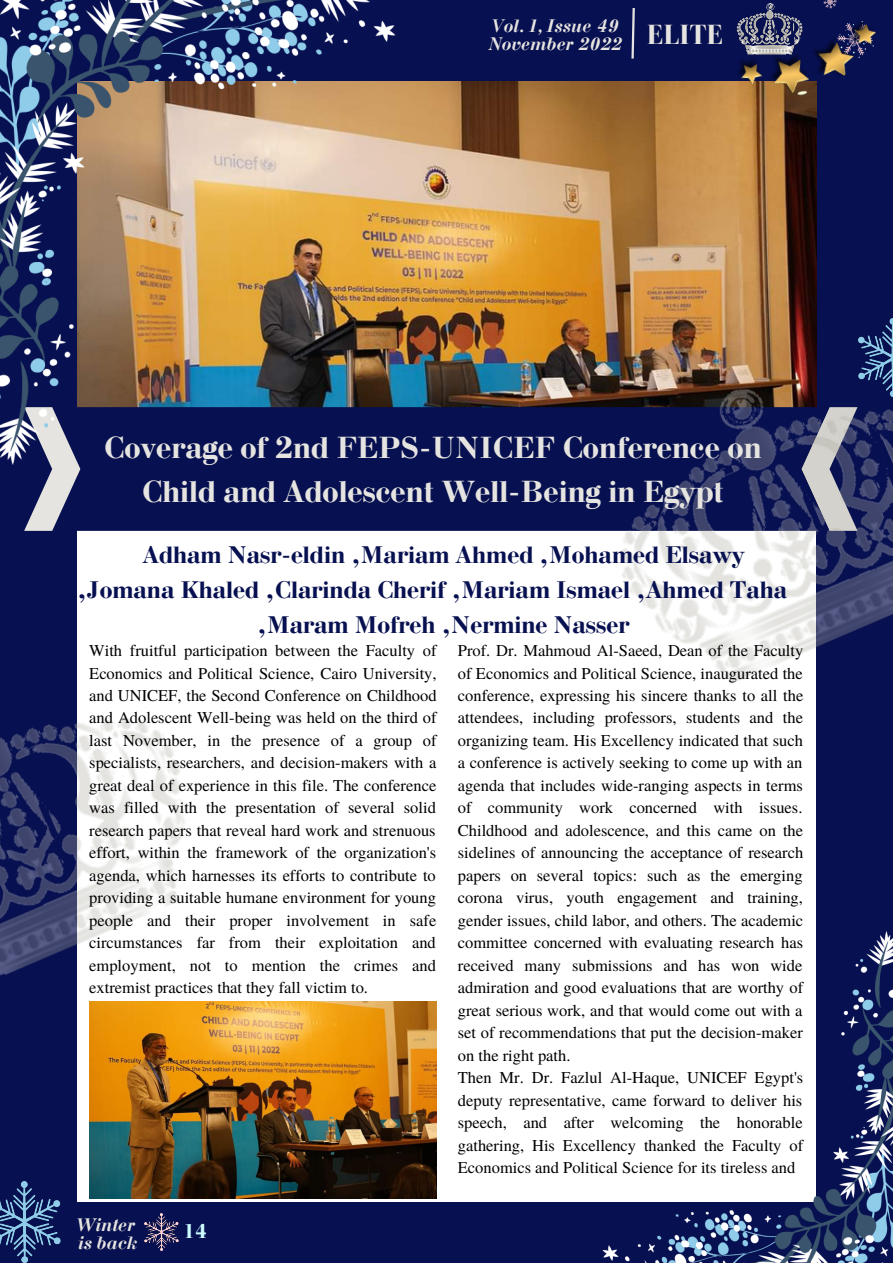
<style>
.page{position:relative;width:893px;height:1264px;background:#fff}
.page>*{position:absolute;margin:0;border:0;box-sizing:border-box;transform-origin:0 0}
.t1{font:700 32.25px/44.4px "Bodoni";color:#e5e4e0;text-align:center}
.t2{font:700 28.5px "Bodoni FLF";color:#e5e4e0}
.t3{font:700 25.5px "Bodoni";color:#071050}
.t4{font:700 21px "Bodoni";color:#ccfffe}
.t5{font:italic 700 18.9px/18px "Bodoni";color:#e5e4e0}
.t6{font:16.5px/22.5px "Te X Gyre Termes";color:#000;text-align:justify}
</style>
<div class="page">
<div style="left:0;top:0;width:892px;height:1262px;background:#071050"></div>
<div style="left:77px;top:82px;width:739px;height:1119px;background:#fff"></div>
<img style="left:395px;top:82px;width:421px;height:325px">
<div style="left:80px;top:407px;width:475px;height:124px;background:#071050"></div>
<svg style="left:24px;top:464px;width:56px;height:67px"></svg>
<img style="left:555px;top:301px;width:337px;height:383px">
<img style="left:823px;top:0;width:14px;height:9px">
<img style="left:857px;top:318px;width:35px;height:78px">
<img style="left:0;top:0;width:395px;height:464px">
<img style="left:0;top:1181px;width:60px;height:81px">
<img style="left:602px;top:931px;width:290px;height:331px">
<img style="left:144px;top:1213px;width:34px;height:37px">
<img style="left:736px;top:3px;width:63px;height:46px">
<img style="left:731px;top:49px;width:79px;height:50px">
<img style="left:799px;top:20px;width:77px;height:70px">
<svg style="left:631px;top:8px;width:4px;height:51px"></svg>
<img style="left:0;top:717px;width:186px;height:259px">
<img style="left:89px;top:1001px;width:348px;height:197px">
<p class="t5" style="left:488px;top:18px;width:134px">Vol.1, Issue 49<br>November 2022</p>
<h2 class="t2" style="left:647px;top:19px;width:77px">ELITE</h2>
<h1 class="t1" style="left:104px;top:426px;width:659px">Coverage of 2nd FEPS-UNICEF Conference on<br>Child and Adolescent Well-Being in Egypt</h1>
<h3 class="t3" style="left:142px;top:539px;width:603px">Adham Nasr-eldin ,Mariam Ahmed ,Mohamed Elsawy</h3>
<h3 class="t3" style="left:77px;top:574px;width:711px">,Jomana Khaled ,Clarinda Cherif ,Mariam Ismael ,Ahmed Taha</h3>
<h3 class="t3" style="left:257px;top:609px;width:373px">,Maram Mofreh ,Nermine Nasser</h3>
<p class="t6" style="left:89px;top:638px;width:349px">With fruitful participation between the Faculty of Economics and Political Science, Cairo University, and UNICEF, the Second Conference on Childhood and Adolescent Well-being was held on the third of last November, in the presence of a group of specialists, researchers, and decision-makers with a great deal of experience in this file. The conference was filled with the presentation of several solid research papers that reveal hard work and strenuous effort, within the framework of the organization's agenda, which harnesses its efforts to contribute to providing a suitable humane environment for young people and their proper involvement in safe circumstances far from their exploitation and employment, not to mention the crimes and extremist practices that they fall victim to.</p>
<p class="t6" style="left:458px;top:638px;width:347px;text-align:left">Prof. Dr. Mahmoud Al-Saeed, Dean of the Faculty of Economics and Political Science, inaugurated the conference, expressing his sincere thanks to all the attendees, including professors, students and the organizing team. His Excellency indicated that such a conference is actively seeking to come up with an agenda that includes wide-ranging aspects in terms of community work concerned with issues.<br>Childhood and adolescence, and this came on the sidelines of announcing the acceptance of research papers on several topics: such as the emerging corona virus, youth engagement and training, gender issues, child labor, and others. The academic committee concerned with evaluating research has received many submissions and has won wide admiration and good evaluations that are worthy of great serious work, and that would come out with a set of recommendations that put the decision-maker on the right path.<br>Then Mr. Dr. Fazlul Al-Haque, UNICEF Egypt's deputy representative, came forward to deliver his speech, and after welcoming the honorable gathering, His Excellency thanked the Faculty of Economics and Political Science for its tireless and</p>
<p class="t5" style="left:77px;top:1215px;width:62px">Winter is back</p>
<p class="t4" style="left:183px;top:1217px;width:25px">14</p>
</div>
